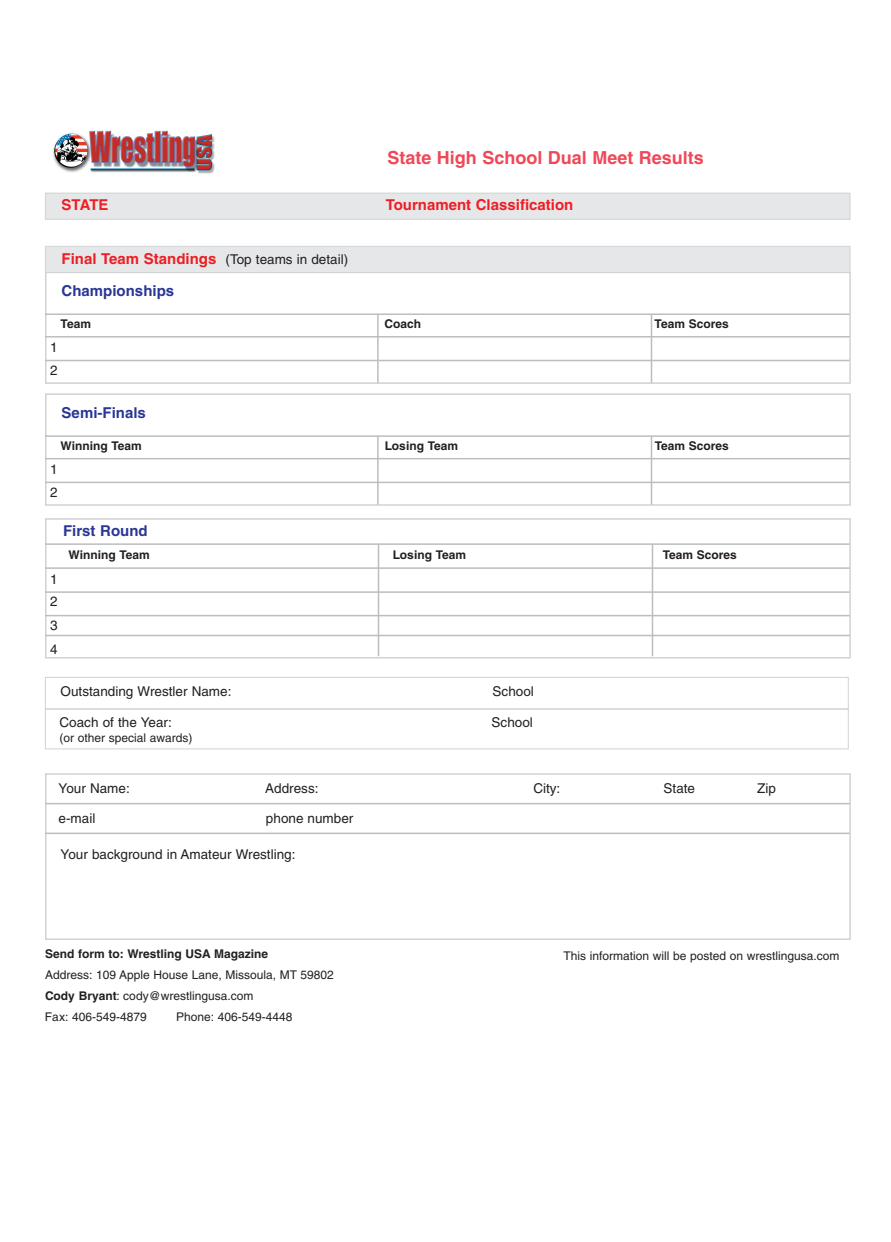
<style>
.page{position:relative;width:891px;height:1242px;background:#fff}
.page>*{position:absolute;margin:0;border:0;box-sizing:border-box;transform-origin:0 0}
.t1{font:700 18px "Helvetica";color:#ef4859}
.t2{font:700 15px/32.1px "Helvetica";color:#ee1e24}
.t3{font:700 15px "Helvetica";color:#293795}
.t4{font:13.5px/22.5px "Helvetica";color:#231f20}
.t5{font:12px/21px "Helvetica";color:#231f20}
.t6{font:700 12px "Helvetica";color:#231f20}
.s1{font-weight:400;font-size:13.5px;color:#231f20}
.s2{color:#293795}
.s3{font-weight:700}
</style>
<div class="page">
<div style="left:45px;top:518px;width:806px;height:140px;border:2px solid #d1d2d4"></div>
<div style="left:45px;top:773px;width:806px;height:167px;border:2px solid #d1d2d4"></div>
<img style="left:53px;top:130px;width:162px;height:44px">
<div style="left:45px;top:272px;width:806px;height:112px;border:2px solid #d1d2d4"></div>
<hr style="left:45px;top:336px;width:805px;height:2px;background:#bcbdc0">
<hr style="left:45px;top:360px;width:805px;height:1px;background:#bcbdc0">
<hr style="left:45px;top:314px;width:805px;height:1px;background:#bcbdc0">
<div style="left:46px;top:194px;width:804px;height:25px;background:#e6e7e9"></div>
<div style="left:45px;top:193px;width:805px;height:27px;border:1px solid #d1d2d4"></div>
<hr style="left:377px;top:314px;width:2px;height:69px;background:#bcbdc0">
<hr style="left:45px;top:803px;width:805px;height:1px;background:#bcbdc0">
<hr style="left:45px;top:833px;width:805px;height:1px;background:#bcbdc0">
<hr style="left:45px;top:591px;width:805px;height:2px;background:#bcbdc0">
<hr style="left:45px;top:567px;width:805px;height:2px;background:#bcbdc0">
<hr style="left:45px;top:543px;width:805px;height:2px;background:#bcbdc0">
<hr style="left:45px;top:615px;width:805px;height:1px;background:#bcbdc0">
<div style="left:46px;top:247px;width:804px;height:25px;background:#e6e7e9"></div>
<div style="left:45px;top:246px;width:805px;height:27px;border:1px solid #d1d2d4"></div>
<hr style="left:651px;top:314px;width:1px;height:69px;background:#bcbdc0">
<div style="left:45px;top:393px;width:806px;height:113px;border:2px solid #d1d2d4"></div>
<hr style="left:45px;top:458px;width:805px;height:1px;background:#bcbdc0">
<hr style="left:45px;top:482px;width:805px;height:1px;background:#bcbdc0">
<hr style="left:45px;top:435px;width:805px;height:2px;background:#bcbdc0">
<hr style="left:377px;top:436px;width:2px;height:69px;background:#bcbdc0">
<hr style="left:651px;top:436px;width:1px;height:69px;background:#bcbdc0">
<hr style="left:45px;top:635px;width:805px;height:1px;background:#bcbdc0">
<hr style="left:378px;top:544px;width:1px;height:112px;background:#bcbdc0">
<hr style="left:652px;top:544px;width:1px;height:112px;background:#bcbdc0">
<div style="left:45px;top:677px;width:804px;height:32px;border:1px solid #d1d2d4"></div>
<div style="left:45px;top:709px;width:804px;height:40px;border:1px solid #d1d2d4"></div>
<h1 class="t1" style="left:387px;top:150px;width:318px">State High School Dual Meet Results</h1>
<p class="t2" style="left:62px;top:190px;width:48px">STATE</p>
<p class="t2" style="left:386px;top:190px;width:189px">Tournament Classification</p>
<p class="t2" style="left:62px;top:243px;width:288px">Final Team Standings <span class="s1">(Top teams in detail)<br></span><span class="s2">Championships</span></p>
<p class="t6" style="left:61px;top:319px;width:32px">Team</p>
<p class="t6" style="left:385px;top:319px;width:38px">Coach</p>
<p class="t6" style="left:655px;top:319px;width:76px">Team Scores</p>
<p class="t4" style="left:50px;top:337px;width:9px">1<br>2</p>
<p class="t3" style="left:62px;top:406px;width:86px">Semi-Finals</p>
<p class="t6" style="left:61px;top:441px;width:83px">Winning Team</p>
<p class="t6" style="left:385px;top:441px;width:75px">Losing Team</p>
<p class="t6" style="left:655px;top:441px;width:76px">Team Scores</p>
<p class="t4" style="left:50px;top:459px;width:9px">1<br>2</p>
<p class="t3" style="left:63px;top:525px;width:86px">First Round</p>
<p class="t6" style="left:69px;top:550px;width:83px">Winning Team</p>
<p class="t6" style="left:393px;top:550px;width:75px">Losing Team</p>
<p class="t6" style="left:663px;top:550px;width:76px">Team Scores</p>
<p class="t4" style="left:50px;top:569px;width:9px">1<br>2</p>
<p class="t4" style="left:50px;top:615px;width:9px;line-height:23.7px">3<br>4</p>
<p class="t4" style="left:61px;top:681px;width:172px">Outstanding Wrestler Name:</p>
<p class="t4" style="left:493px;top:681px;width:43px">School</p>
<p class="t4" style="left:60px;top:713px;width:114px">Coach of the Year:</p>
<p class="t4" style="left:492px;top:713px;width:43px">School</p>
<p class="t5" style="left:60px;top:729px;width:135px">(or other special awards)</p>
<p class="t4" style="left:59px;top:778px;width:73px">Your Name:</p>
<p class="t4" style="left:265px;top:778px;width:55px">Address:</p>
<p class="t4" style="left:533px;top:778px;width:28px">City:</p>
<p class="t4" style="left:664px;top:778px;width:33px">State</p>
<p class="t4" style="left:757px;top:778px;width:20px">Zip</p>
<p class="t4" style="left:59px;top:808px;width:38px">e-mail</p>
<p class="t4" style="left:266px;top:808px;width:89px">phone number</p>
<p class="t4" style="left:61px;top:844px;width:236px">Your background in Amateur Wrestling:</p>
<p class="t6" style="left:45px;top:949px;width:225px">Send form to: Wrestling USA Magazine</p>
<p class="t5" style="left:45px;top:965px;width:290px">Address: 109 Apple House Lane, Missoula, MT 59802<br><span class="s3">Cody Bryant</span>: cody@wrestlingusa.com<br>Fax: 406-549-4879</p>
<p class="t5" style="left:176px;top:1007px;width:118px">Phone: 406-549-4448</p>
<p class="t5" style="left:564px;top:946px;width:278px">This information will be posted on wrestlingusa.com</p>
</div>
